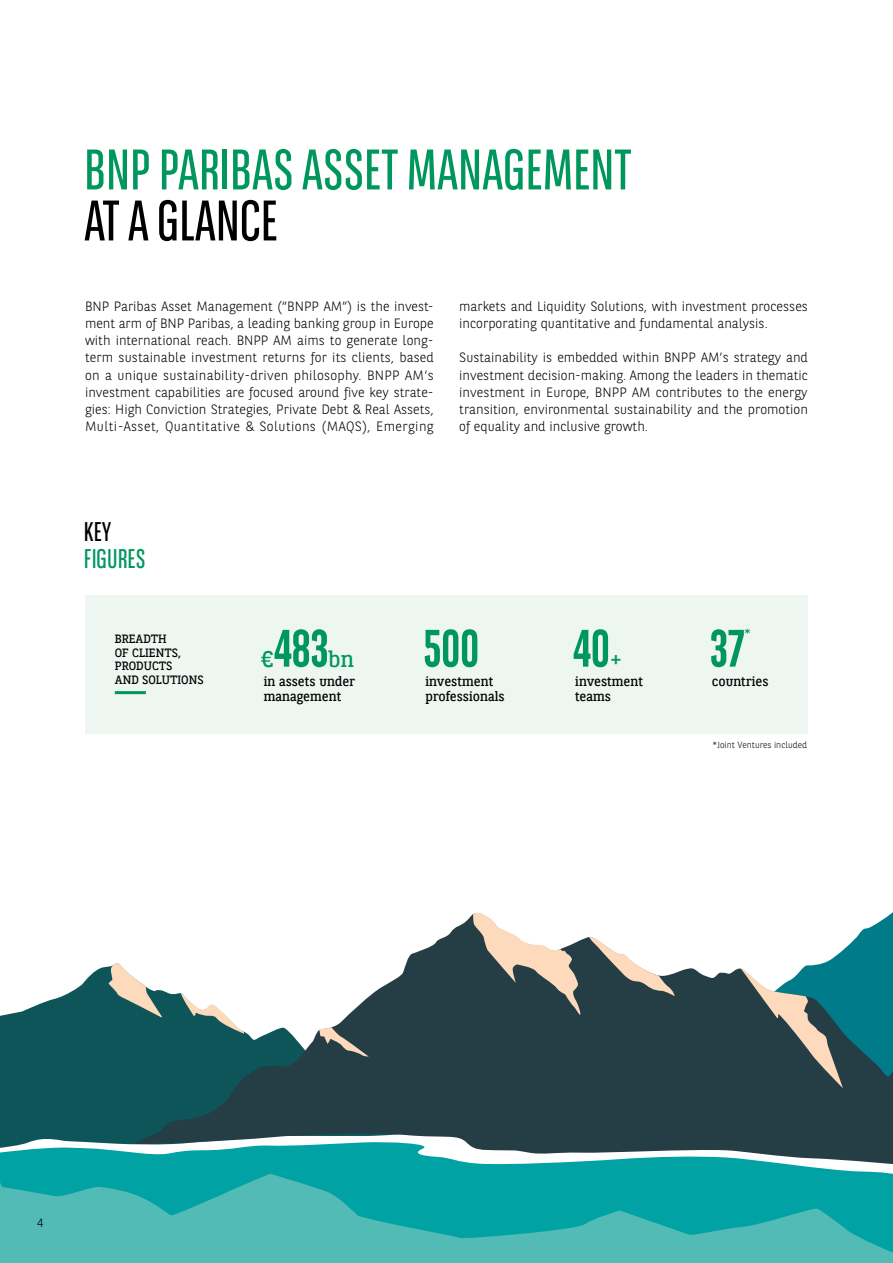
<style>
.page{position:relative;width:893px;height:1263px;background:#fff}
.page>*{position:absolute;margin:0;border:0;box-sizing:border-box;transform-origin:0 0}
.t1{font:57px/51px "BNPP Sans Condensed";color:#00975f}
.t2{font:700 52.5px "BNPP Sans Condensed";color:#00975f}
.t3{font:27px/27px "BNPP Sans Condensed";color:#00975f}
.t4{font:22.5px "BNPP Slab Serif";color:#00975f}
.t5{font:300 13.5px/17.2px "BNPP Sans";color:#000;text-align:justify}
.t6{font:13.5px/15px "BNPP Slab Serif";color:#000}
.t7{font:13.05px "BNPP Slab Serif";color:#00975f}
.t8{font:12px/13.5px "BNPP Slab Serif";color:#000}
.t9{font:300 12px "BNPP Sans";color:#000}
.t10{font:300 9px "BNPP Sans";color:#000}
.s1{color:#000}
</style>
<div class="page">
<div style="left:0;top:1258px;width:893px;height:5px;background:#52bbb5"></div>
<svg style="left:0;top:1184px;width:893px;height:74px;background:#30b0ae"></svg>
<div style="left:0;top:1150px;width:893px;height:34px;background:#00a2a4"></div>
<svg style="left:0;top:966px;width:134px;height:184px;fill:#0e555a"></svg>
<svg style="left:109px;top:963px;width:25px;height:54px"></svg>
<svg style="left:134px;top:912px;width:759px;height:267px"></svg>
<svg style="left:319px;top:1027px;width:50px;height:29px"></svg>
<svg style="left:460px;top:912px;width:121px;height:123px"></svg>
<svg style="left:589px;top:937px;width:86px;height:59px"></svg>
<svg style="left:741px;top:969px;width:102px;height:119px;background:#557071"></svg>
<div style="left:85px;top:595px;width:722px;height:138px;background:#edf6f0"></div>
<hr style="left:115px;top:691px;width:31px;height:3px;background:#00975f">
<h2 class="t1" style="left:84px;top:143px;width:549px">BNP PARIBAS ASSET MANAGEMENT<br><span class="s1">AT A GLANCE</span></h2>
<p class="t5" style="left:85px;top:297px;width:350px">BNP Paribas Asset Management (“BNPP AM”) is the invest&shy;ment arm of BNP Paribas, a leading banking group in Europe with international reach. BNPP AM aims to generate long&shy;term sustainable investment returns for its clients, based on a unique sustainability-driven philosophy. BNPP AM’s investment capabilities are focused around five key strate&shy;gies: High Conviction Strategies, Private Debt &amp; Real Assets, Multi-Asset, Quantitative &amp; Solutions (MAQS), Emerging</p>
<p class="t5" style="left:459px;top:297px;width:350px">markets and Liquidity Solutions, with investment processes incorporating quantitative and fundamental analysis.</p>
<p class="t5" style="left:459px;top:348px;width:350px">Sustainability is embedded within BNPP AM’s strategy and investment decision-making. Among the leaders in thematic investment in Europe, BNPP AM contributes to the energy transition, environmental sustainability and the promotion of equality and inclusive growth.</p>
<h3 class="t3" style="left:84px;top:517px;width:63px"><span class="s1">KEY<br></span>FIGURES</h3>
<h4 class="t8" style="left:115px;top:631px;width:90px">BREADTH<br>OF CLIENTS,<br>PRODUCTS<br>AND SOLUTIONS</h4>
<p class="t2" style="left:274px;top:618px;width:56px">483</p>
<p class="t4" style="left:328px;top:643px;width:27px">bn</p>
<p class="t6" style="left:264px;top:673px;width:93px">in assets under management</p>
<p class="t4" style="left:262px;top:643px;width:14px">€</p>
<p class="t2" style="left:423px;top:618px;width:57px">500</p>
<p class="t6" style="left:425px;top:673px;width:81px">investment professionals</p>
<p class="t2" style="left:573px;top:618px;width:38px">40</p>
<p class="t4" style="left:610px;top:643px;width:14px">+</p>
<p class="t6" style="left:575px;top:673px;width:69px">investment teams</p>
<p class="t2" style="left:710px;top:618px;width:36px">37</p>
<p class="t7" style="left:744px;top:625px;width:8px">*</p>
<p class="t6" style="left:712px;top:673px;width:58px">countries</p>
<p class="t10" style="left:713px;top:739px;width:96px">*Joint Ventures included</p>
<p class="t9" style="left:37px;top:1215px;width:8px">4</p>
</div>
